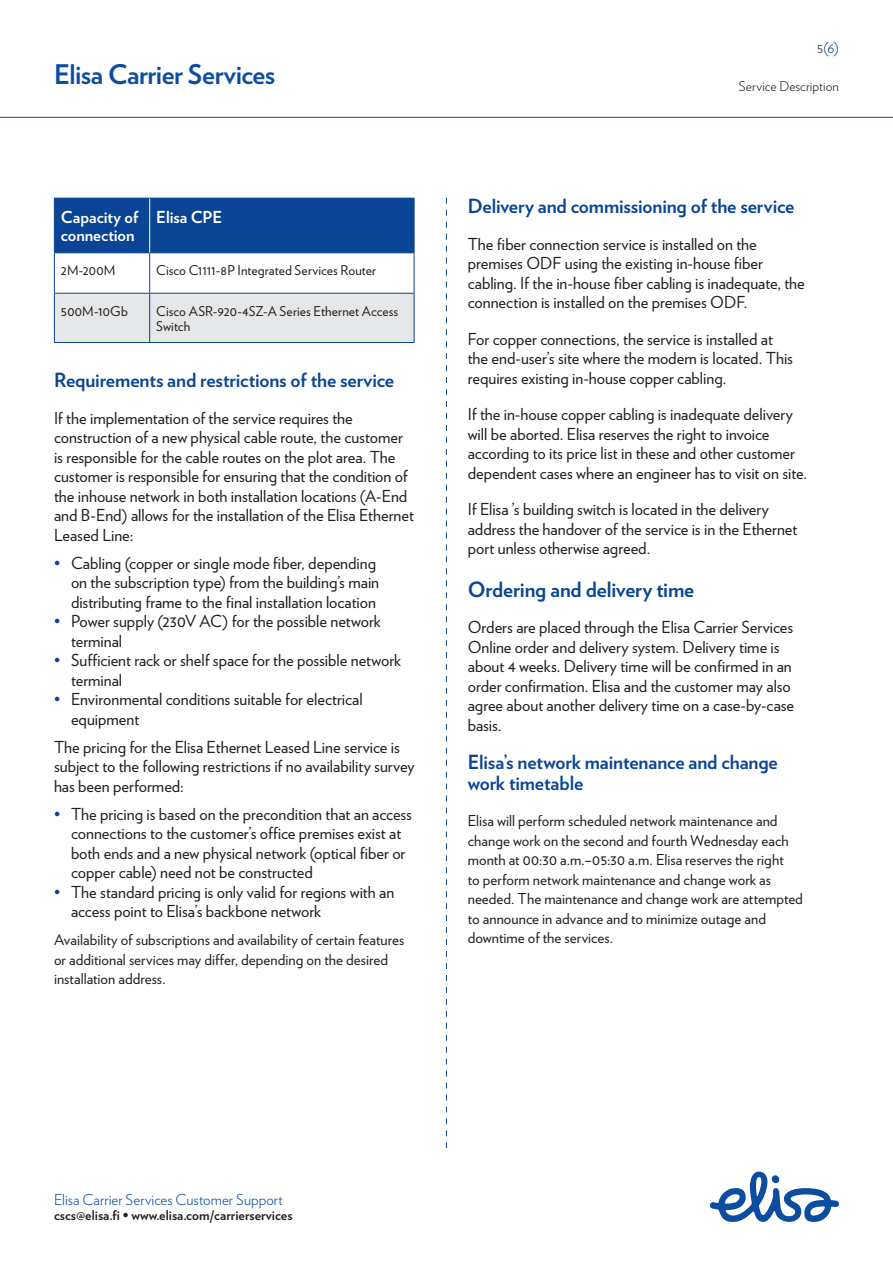
<style>
.page{position:relative;width:893px;height:1263px;background:#fff}
.page>*{position:absolute;margin:0;border:0;box-sizing:border-box;transform-origin:0 0}
.t1{font:700 27px "Verlag";letter-spacing:-.02em;color:#0d4da1}
.uusi_väliotsikko{font:700 21px "Verlag";letter-spacing:-.005em;color:#094594}
.uusi_väliotsikko-2{font:700 19.5px/21px "Verlag";letter-spacing:-.005em;color:#094594}
.uusi_leipis{font:16.5px/19.5px "Verlag";letter-spacing:-.005em;color:#231f20}
.uusi_taulukko_otsikko{font:700 16.5px/18px "Verlag";letter-spacing:-.005em;color:#fff}
.uusi_leipis-2{font:15px/19.5px "Verlag";color:#231f20}
.t2{font:300 15px "Verlag";color:#0d4da1}
.t3{font:300 15px "Verlag";color:#094594}
.uusi_taulukko_leipis{font:13.5px/15px "Verlag";letter-spacing:.005em;color:#231f20}
.t4{font:700 13.5px "Verlag";color:#231f20}
.t5{font:300 13.5px "Verlag";color:#231f20}
.s1{color:#094594}
.s2{font-size:13.5px;color:#231f20}
</style>
<div class="page">
<hr style="left:0;top:117px;width:893px;height:1px;background:#0d4da1">
<svg style="left:710px;top:1171px;width:129px;height:51px"></svg>
<div style="left:55px;top:199px;width:359px;height:53px;background:#094594"></div>
<div style="left:55px;top:294px;width:359px;height:48px;background:#e6e7e9"></div>
<hr style="left:54px;top:252px;width:96px;height:1px;background:#094594">
<hr style="left:150px;top:252px;width:264px;height:1px;background:#094594">
<hr style="left:149px;top:253px;width:1px;height:40px;background:#094594">
<hr style="left:54px;top:293px;width:96px;height:1px;background:#094594">
<hr style="left:150px;top:293px;width:264px;height:1px;background:#094594">
<hr style="left:149px;top:294px;width:1px;height:48px;background:#094594">
<hr style="left:54px;top:342px;width:96px;height:1px;background:#094594">
<hr style="left:150px;top:342px;width:264px;height:1px;background:#094594">
<hr style="left:149px;top:198px;width:1px;height:54px;background:#fff">
<hr style="left:54px;top:198px;width:96px;height:1px;background:#094594">
<hr style="left:54px;top:198px;width:1px;height:54px;background:#094594">
<hr style="left:150px;top:198px;width:264px;height:1px;background:#094594">
<hr style="left:414px;top:198px;width:1px;height:54px;background:#094594">
<hr style="left:54px;top:253px;width:1px;height:40px;background:#094594">
<hr style="left:414px;top:253px;width:1px;height:40px;background:#094594">
<hr style="left:54px;top:294px;width:1px;height:48px;background:#094594">
<hr style="left:414px;top:294px;width:1px;height:48px;background:#094594">
<svg style="left:446px;top:198px;width:1px;height:950px"></svg>
<h1 class="t1" style="left:54px;top:53px;width:223px">Elisa Carrier Services</h1>
<p class="uusi_taulukko_otsikko" style="left:61px;top:207px;width:79px">Capacity of connection</p>
<p class="uusi_taulukko_otsikko" style="left:156px;top:207px;width:67px">Elisa CPE</p>
<p class="uusi_taulukko_leipis" style="left:61px;top:262px;width:56px">2M-200M</p>
<p class="uusi_taulukko_leipis" style="left:156px;top:262px;width:221px">Cisco C1111-8P Integrated Services Router</p>
<p class="uusi_taulukko_leipis" style="left:61px;top:303px;width:68px">500M-10Gb</p>
<p class="uusi_taulukko_leipis" style="left:156px;top:303px;width:243px">Cisco ASR-920-4SZ-A Series Ethernet Access<br>Switch</p>
<p class="uusi_väliotsikko-2" style="left:54px;top:369px;width:342px">Requirements and restrictions of the service</p>
<p class="uusi_leipis" style="left:54px;top:407px;width:361px">If the implementation of the service requires the construction of a new physical cable route, the customer is responsible for the cable routes on the plot area. The customer is responsible for ensuring that the condition of the inhouse network in both installation locations (A-End and B-End) allows for the installation of the Elisa Ethernet Leased Line:</p>
<p class="uusi_leipis" style="left:71px;top:552px;width:310px;text-indent:-17px"><span class="s1">•</span> Cabling (copper or single mode fiber, depending on the subscription type) from the building’s main distributing frame to the final installation location</p>
<p class="uusi_leipis" style="left:71px;top:611px;width:311px;text-indent:-17px"><span class="s1">•</span> Power supply (230V AC) for the possible network terminal</p>
<p class="uusi_leipis" style="left:71px;top:650px;width:332px;text-indent:-17px"><span class="s1">•</span> Sufficient rack or shelf space for the possible network terminal</p>
<p class="uusi_leipis" style="left:71px;top:689px;width:293px;text-indent:-17px"><span class="s1">•</span> Environmental conditions suitable for electrical equipment</p>
<p class="uusi_leipis" style="left:54px;top:736px;width:362px">The pricing for the Elisa Ethernet Leased Line service is subject to the following restrictions if no availability survey has been performed:</p>
<p class="uusi_leipis" style="left:71px;top:803px;width:342px;text-indent:-17px"><span class="s1">•</span> The pricing is based on the precondition that an access connections to the customer’s office premises exist at both ends and a new physical network (optical fiber or copper cable) need not be constructed</p>
<p class="uusi_leipis" style="left:71px;top:881px;width:325px;text-indent:-17px"><span class="s1">•</span> The standard pricing is only valid for regions with an access point to Elisa’s backbone network</p>
<p class="uusi_leipis-2" style="left:54px;top:929px;width:352px">Availability of subscriptions and availability of certain features or additional services may differ, depending on the desired installation address.</p>
<p class="t3" style="left:817px;top:36px;width:23px"><span class="s2">5</span>(6)</p>
<p class="t5" style="left:739px;top:76px;width:102px">Service Description</p>
<p class="uusi_väliotsikko-2" style="left:468px;top:195px;width:328px">Delivery and commissioning of the service</p>
<p class="uusi_leipis" style="left:468px;top:233px;width:339px">The fiber connection service is installed on the premises ODF using the existing in-house fiber cabling. If the in-house fiber cabling is inadequate, the connection is installed on the premises ODF.</p>
<p class="uusi_leipis" style="left:468px;top:328px;width:327px">For copper connections, the service is installed at the end-user’s site where the modem is located. This requires existing in-house copper cabling.</p>
<p class="uusi_leipis" style="left:468px;top:404px;width:341px">If the in-house copper cabling is inadequate delivery will be aborted. Elisa reserves the right to invoice according to its price list in these and other customer dependent cases where an engineer has to visit on site.</p>
<p class="uusi_leipis" style="left:468px;top:499px;width:331px">If Elisa ’s building switch is located in the delivery address the handover of the service is in the Ethernet port unless otherwise agreed.</p>
<p class="uusi_väliotsikko" style="left:468px;top:572px;width:228px">Ordering and delivery time</p>
<p class="uusi_leipis" style="left:468px;top:617px;width:328px">Orders are placed through the Elisa Carrier Services Online order and delivery system. Delivery time is about 4 weeks. Delivery time will be confirmed in an order confirmation. Elisa and the customer may also agree about another delivery time on a case-by-case basis.</p>
<p class="uusi_väliotsikko-2" style="left:468px;top:750px;width:312px">Elisa’s network maintenance and change work timetable</p>
<p class="uusi_leipis-2" style="left:468px;top:810px;width:337px">Elisa will perform scheduled network maintenance and change work on the second and fourth Wednesday each month at 00:30 a.m.–05:30 a.m. Elisa reserves the right<br>to perform network maintenance and change work as needed. The maintenance and change work are attempted to announce in advance and to minimize outage and downtime of the services.</p>
<p class="t2" style="left:54px;top:1188px;width:230px">Elisa Carrier Services Customer Support</p>
<p class="t4" style="left:54px;top:1204px;width:240px">cscs@elisa.fi • www.elisa.com/carrierservices</p>
</div>
